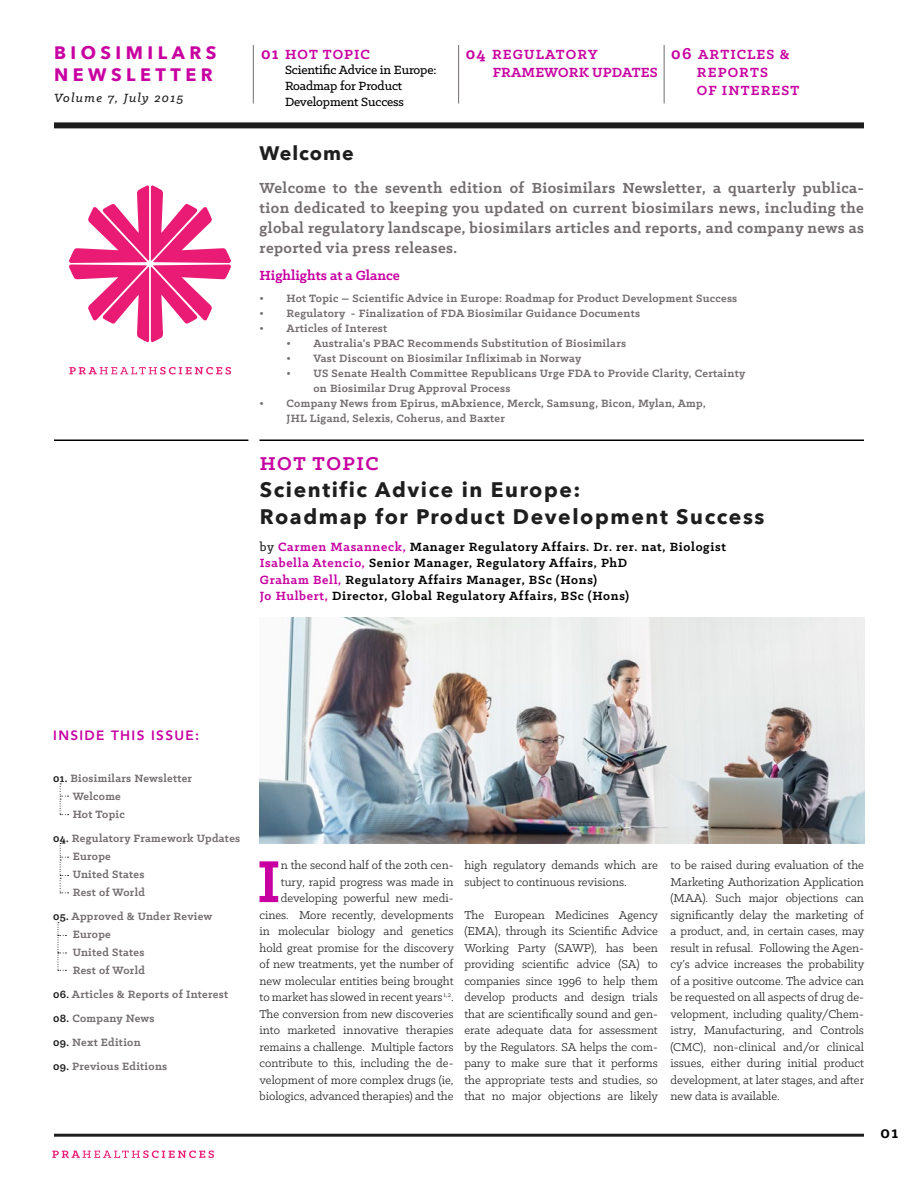
<style>
.page{position:relative;width:918px;height:1188px;background:#fff}
.page>*{position:absolute;margin:0;border:0;box-sizing:border-box;transform-origin:0 0}
.t1{font:700 66.9px "Klinic Slab";color:#c800a1}
.t2{font:700 21px/27px "Avenir Next";letter-spacing:.075em;color:#1e1e1e}
.t3{font:700 21px "Klinic Slab";letter-spacing:.065em;color:#c800a1}
.t4{font:700 19.5px "Avenir Next";letter-spacing:.05em;color:#1e1e1e}
.t5{font:700 18px/21.6px "Avenir Next";letter-spacing:.25em;color:#c800a1}
.t6{font:700 18px "Klinic Slab";color:#000}
.t7{font:700 16.5px/19.8px "Klinic Slab";letter-spacing:.025em;color:#736d6e;text-align:justify}
.t8{font:700 15px/18px "Klinic Slab";letter-spacing:.07em;color:#c800a1}
.t9{font:700 15px/18px "Klinic Slab";letter-spacing:.01em;color:#c800a1}
.t10{font:700 15px "Klinic Slab";color:#c700a1}
.t11{font:700 13.5px/16.2px "Klinic Slab";letter-spacing:.05em;color:#000}
.t12{font:500 13.5px/15.8px "Klinic Slab";letter-spacing:-.01em;color:#000}
.t13{font:800 13.5px "Avenir";letter-spacing:.1em;color:#c800a1}
.t14{font:italic 500 13.5px "Klinic Slab";letter-spacing:.1em;color:#1e1e1e}
.t15{font:12.75px/16.5px "Klinic Slab";color:#1e1e1e;text-align:justify}
.t16{font:700 12px/18px "Klinic Slab";letter-spacing:.025em;color:#736d6e}
.s1{font-size:18px}
.s2{font-weight:500;color:#1e1e1e}
.s3{color:#c800a1}
.s4{color:#1e1e1e}
</style>
<div class="page">
<div style="left:54px;top:122px;width:810px;height:6px;background:#1e1e1e"></div>
<hr style="left:54px;top:1134px;width:810px;height:3px;background:#1e1e1e">
<svg style="left:69px;top:185px;width:162px;height:157px"></svg>
<svg style="left:69px;top:367px;width:162px;height:7px"></svg>
<hr style="left:253px;top:45px;width:1px;height:59px;background:#736d6e">
<hr style="left:458px;top:45px;width:1px;height:59px;background:#736d6e">
<hr style="left:664px;top:45px;width:1px;height:59px;background:#736d6e">
<hr style="left:54px;top:440px;width:194px;height:1px;background:#000">
<hr style="left:260px;top:440px;width:604px;height:1px;background:#000">
<svg style="left:52px;top:1151px;width:162px;height:7px"></svg>
<svg style="left:60px;top:783px;width:9px;height:32px"></svg>
<svg style="left:60px;top:843px;width:9px;height:51px"></svg>
<svg style="left:58px;top:922px;width:8px;height:49px"></svg>
<img style="left:260px;top:617px;width:604px;height:226px">
<h3 class="t5" style="left:54px;top:42px;width:164px">BIOSIMILARS<br>NEWSLETTER</h3>
<p class="t14" style="left:54px;top:89px;width:131px">Volume 7, July 2015</p>
<p class="t8" style="left:261px;top:44px;width:110px"><span class="s1">01</span> HOT TOPIC</p>
<p class="t12" style="left:285px;top:62px;width:153px">Scientific Advice in Europe:<br>Roadmap for Product<br>Development Success</p>
<p class="t9" style="left:493px;top:44px;width:167px;text-indent:-27px"><span class="s1">04</span> REGULATORY<br>FRAMEWORK UPDATES</p>
<p class="t8" style="left:697px;top:44px;width:104px;text-indent:-26px"><span class="s1">06</span> ARTICLES &amp;<br>REPORTS<br>OF INTEREST</p>
<h3 class="t4" style="left:260px;top:136px;width:96px">Welcome</h3>
<p class="t7" style="left:260px;top:178px;width:606px">Welcome to the seventh edition of Biosimilars Newsletter, a quarterly publica&shy;tion dedicated to keeping you updated on current biosimilars news, including the global regulatory landscape, biosimilars articles and reports, and company news as reported via press releases.</p>
<p class="t10" style="left:260px;top:265px;width:142px">Highlights at a Glance</p>
<p class="t16" style="left:260px;top:289px;width:479px">• Hot Topic – Scientific Advice in Europe: Roadmap for Product Development Success</p>
<p class="t16" style="left:260px;top:304px;width:382px">• Regulatory - Finalization of FDA Biosimilar Guidance Documents</p>
<p class="t16" style="left:260px;top:319px;width:129px">• Articles of Interest</p>
<p class="t16" style="left:286px;top:334px;width:341px">• Australia’s PBAC Recommends Substitution of Biosimilars</p>
<p class="t16" style="left:286px;top:349px;width:296px">• Vast Discount on Biosimilar Infliximab in Norway</p>
<p class="t16" style="left:314px;top:366px;width:433px;line-height:15px;text-indent:-27px">• US Senate Health Committee Republicans Urge FDA to Provide Clarity, Certainty on Biosimilar Drug Approval Process</p>
<p class="t16" style="left:286px;top:396px;width:421px;line-height:15px;text-indent:-27px">• Company News from Epirus, mAbxience, Merck, Samsung, Bicon, Mylan, Amp,<br>JHL Ligand, Selexis, Coherus, and Baxter</p>
<h2 class="t3" style="left:260px;top:450px;width:120px">HOT TOPIC</h2>
<h2 class="t2" style="left:260px;top:476px;width:506px">Scientific Advice in Europe:<br>Roadmap for Product Development Success</h2>
<p class="t11" style="left:260px;top:539px;width:468px"><span class="s2">by</span> <span class="s3">Carmen Masanneck,</span> Manager Regulatory Affairs. Dr. rer. nat, Biologist <span class="s3">Isabella Atencio,</span> Senior Manager, Regulatory Affairs, PhD<br><span class="s3">Graham Bell,</span> Regulatory Affairs Manager, BSc (Hons)<br><span class="s3">Jo Hulbert,</span> Director, Global Regulatory Affairs, BSc (Hons)</p>
<p class="t13" style="left:53px;top:724px;width:147px">INSIDE THIS ISSUE:</p>
<p class="t16" style="left:73px;top:768px;width:121px;text-indent:-20px"><span class="s4">01.</span> Biosimilars Newsletter<br>Welcome<br>Hot Topic</p>
<p class="t16" style="left:73px;top:828px;width:169px;text-indent:-20px"><span class="s4">04.</span> Regulatory Framework Updates<br>Europe<br>United States<br>Rest of World</p>
<p class="t16" style="left:73px;top:906px;width:141px;text-indent:-20px"><span class="s4">05.</span> Approved &amp; Under Review<br>Europe<br>United States<br>Rest of World</p>
<p class="t16" style="left:53px;top:984px;width:176px"><span class="s4">06.</span> Articles &amp; Reports of Interest</p>
<p class="t16" style="left:53px;top:1008px;width:103px"><span class="s4">08.</span> Company News</p>
<p class="t16" style="left:53px;top:1032px;width:89px"><span class="s4">09.</span> Next Edition</p>
<p class="t16" style="left:53px;top:1056px;width:116px"><span class="s4">09.</span> Previous Editions</p>
<p class="t15" style="left:259px;top:857px;width:196px;text-align:right">n the second half of the 20th cen&shy;tury, rapid progress was made in developing powerful new medi&shy;cines. More recently, developments in molecular biology and genetics hold great promise for the discovery of new treatments, yet the number of new molecular entities being brought to market has slowed in recent years<sup>1,2</sup>.<br>The conversion from new discoveries into marketed innovative therapies remains a challenge. Multiple factors contribute to this, including the de&shy;velopment of more complex drugs (ie, biologics, advanced therapies) and the</p>
<h1 class="t1" style="left:257px;top:837px;width:26px">I</h1>
<p class="t15" style="left:464px;top:857px;width:195px">high regulatory demands which are subject to continuous revisions.</p>
<p class="t15" style="left:464px;top:906px;width:195px">The European Medicines Agency (EMA), through its Scientific Advice Working Party (SAWP), has been providing scientific advice (SA) to companies since 1996 to help them develop products and design trials that are scientifically sound and gen&shy;erate adequate data for assessment by the Regulators. SA helps the com&shy;pany to make sure that it performs the appropriate tests and studies, so that no major objections are likely</p>
<p class="t15" style="left:671px;top:857px;width:195px">to be raised during evaluation of the Marketing Authorization Application (MAA). Such major objections can significantly delay the marketing of a product, and, in certain cases, may result in refusal. Following the Agen&shy;cy’s advice increases the probability of a positive outcome. The advice can be requested on all aspects of drug de&shy;velopment, including quality/Chem&shy;istry, Manufacturing, and Controls (CMC), non-clinical and/or clinical issues, either during initial product development, at later stages, and after new data is available.</p>
<h3 class="t6" style="left:881px;top:1120px;width:19px">01</h3>
</div>
